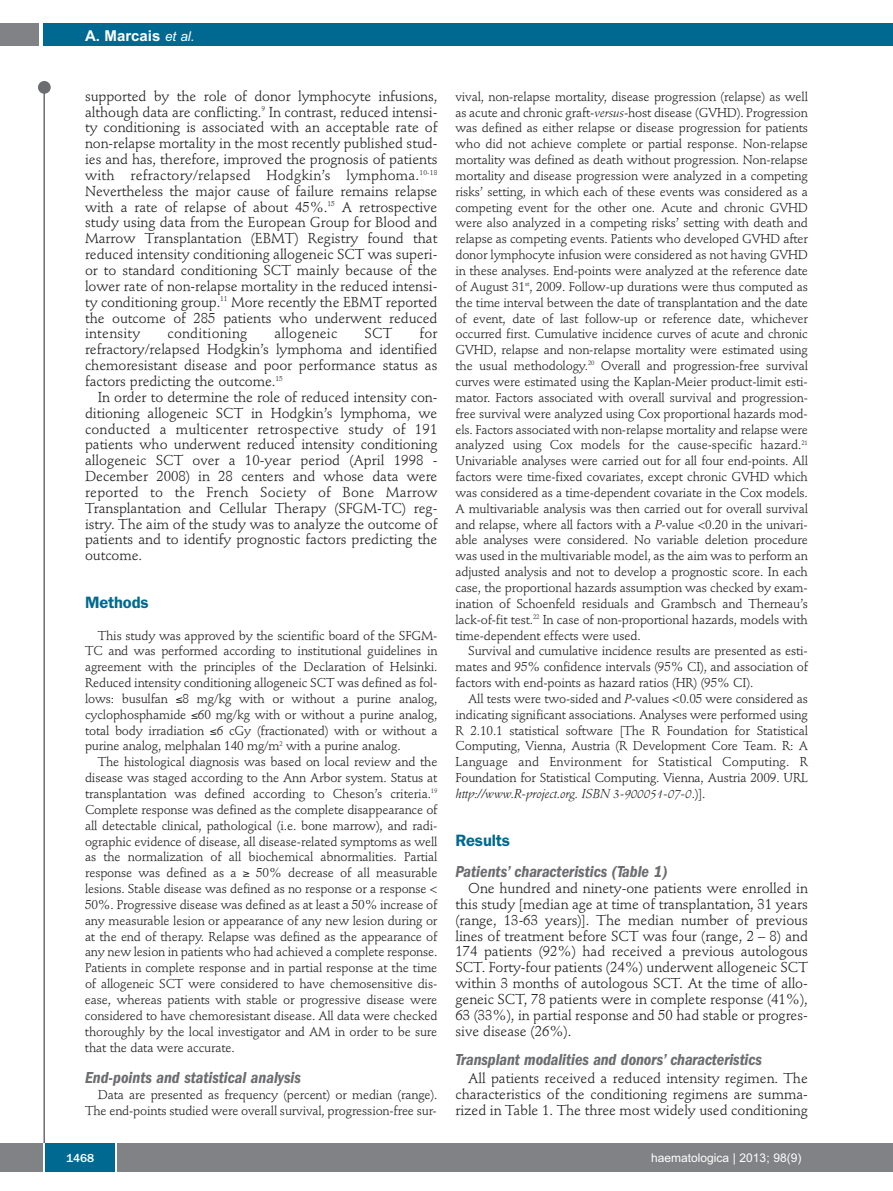
<style>
.page{position:relative;width:893px;height:1191px;background:#fff}
.page>*{position:absolute;margin:0;border:0;box-sizing:border-box;transform-origin:0 0}
.t1{font:italic 600 condensed 16.5px "Franklin Gothic";color:#6c6d70}
.t2{font:600 16.5px "Franklin Gothic";letter-spacing:-.01em;color:#006991}
.t3{font:700 15px "Arial";color:#fff}
.t4{font:14.25px/15.9px "Stempel Schneidler";letter-spacing:-.005em;color:#231f20;text-align:justify}
.t5{font:14.25px "Stempel Schneidler";letter-spacing:.015em;color:#231f20}
.t6{font:12.75px/15.9px "Stempel Schneidler";letter-spacing:-.015em;color:#231f20;text-align:justify}
.t7{font:12px "Arial";color:#fff}
.t8{font:500 12px "Franklin Gothic";color:#fff}
.s1{font-weight:400;font-style:italic;font-size:13.5px}
.s2{font-style:italic}
</style>
<div class="page">
<div style="left:38px;top:81px;width:13px;height:13px;background:#6c6d70;border-radius:50%"></div>
<hr style="left:43px;top:84px;width:2px;height:1061px;background:#6c6d70">
<div style="left:43px;top:23px;width:850px;height:22px;background:#006991"></div>
<div style="left:0;top:23px;width:39px;height:22px;background:#808285"></div>
<div style="left:0;top:1143px;width:893px;height:28px;background:#808285"></div>
<div style="left:45px;top:1143px;width:71px;height:28px;background:#006991"></div>
<hr style="left:43px;top:1143px;width:2px;height:28px;background:#fff">
<svg style="left:116px;top:1143px;width:1px;height:28px"></svg>
<p class="t3" style="left:85px;top:27px;width:111px">A. Marcais <span class="s1">et al.</span></p>
<p class="t4" style="left:85px;top:89px;width:354px">supported by the role of donor lymphocyte infusions, although data are conflicting.<sup>9</sup> In contrast, reduced intensi&shy;ty conditioning is associated with an acceptable rate of non-relapse mortality in the most recently published stud&shy;ies and has, therefore, improved the prognosis of patients with refractory/relapsed Hodgkin’s lymphoma.<sup>10-18<br></sup>Nevertheless the major cause of failure remains relapse with a rate of relapse of about 45%.<sup>15</sup> A retrospective study using data from the European Group for Blood and Marrow Transplantation (EBMT) Registry found that reduced intensity conditioning allogeneic SCT was superi&shy;or to standard conditioning SCT mainly because of the lower rate of non-relapse mortality in the reduced intensi&shy;ty conditioning group.<sup>11</sup> More recently the EBMT reported the outcome of 285 patients who underwent reduced intensity</p>
<p class="t4" style="left:85px;top:327px;width:354px;text-indent:334px">for refractory/relapsed Hodgkin’s lymphoma and identified chemoresistant disease and poor performance status as factors predicting the outcome.<sup>15</sup></p>
<p class="t4" style="left:85px;top:390px;width:354px;text-indent:13px">In order to determine the role of reduced intensity con&shy;ditioning allogeneic SCT in Hodgkin’s lymphoma, we conducted a multicenter retrospective study of 191 patients who underwent reduced intensity conditioning allogeneic SCT over a 10-year period (April 1998 - December 2008) in 28 centers and whose data were reported to the French Society of Bone Marrow Transplantation and Cellular Therapy (SFGM-TC) reg&shy;istry. The aim of the study was to analyze the outcome of patients and to identify prognostic factors predicting the outcome.</p>
<p class="t2" style="left:85px;top:596px;width:65px">Methods</p>
<p class="t6" style="left:85px;top:628px;width:354px;text-indent:13px">This study was approved by the scientific board of the SFGM-TC and was performed according to institutional guidelines in agreement with the principles of the Declaration of Helsinki.<br>Reduced intensity conditioning allogeneic SCT was defined as fol&shy;lows: busulfan ≤8 mg/kg with or without a purine analog, cyclophosphamide ≤60 mg/kg with or without a purine analog, total body irradiation ≤6 cGy (fractionated) with or without a purine analog, melphalan 140 mg/m<sup>2</sup> with a purine analog.</p>
<p class="t6" style="left:85px;top:755px;width:354px;text-indent:13px">The histological diagnosis was based on local review and the disease was staged according to the Ann Arbor system. Status at transplantation was defined according to Cheson’s criteria.<sup>19<br></sup>Complete response was defined as the complete disappearance of all detectable clinical, pathological (i.e. bone marrow), and radi&shy;ographic evidence of disease, all disease-related symptoms as well as the normalization of all biochemical abnormalities. Partial response was defined as a ≥ 50% decrease of all measurable lesions. Stable disease was defined as no response or a response &lt; 50%. Progressive disease was defined as at least a 50% increase of any measurable lesion or appearance of any new lesion during or at the end of therapy. Relapse was defined as the appearance of any new lesion in patients who had achieved a complete response.<br>Patients in complete response and in partial response at the time of allogeneic SCT were considered to have chemosensitive dis&shy;ease, whereas patients with stable or progressive disease were considered to have chemoresistant disease. All data were checked thoroughly by the local investigator and AM in order to be sure that the data were accurate.</p>
<p class="t1" style="left:85px;top:1071px;width:217px">End-points and statistical analysis</p>
<p class="t6" style="left:85px;top:1088px;width:354px;text-align:right">Data are presented as frequency (percent) or median (range).<br>The end-points studied were overall survival, progression-free sur-</p>
<p class="t5" style="left:168px;top:328px;width:81px">conditioning</p>
<p class="t5" style="left:274px;top:328px;width:65px">allogeneic</p>
<p class="t4" style="left:364px;top:327px;width:29px">SCT</p>
<p class="t6" style="left:455px;top:90px;width:354px">vival, non-relapse mortality, disease progression (relapse) as well as acute and chronic graft-<span class="s2">versus</span>-host disease (GVHD). Progression was defined as either relapse or disease progression for patients who did not achieve complete or partial response. Non-relapse mortality was defined as death without progression. Non-relapse mortality and disease progression were analyzed in a competing risks’ setting, in which each of these events was considered as a competing event for the other one. Acute and chronic GVHD were also analyzed in a competing risks’ setting with death and relapse as competing events. Patients who developed GVHD after donor lymphocyte infusion were considered as not having GVHD in these analyses. End-points were analyzed at the reference date of August 31<sup>st</sup>, 2009. Follow-up durations were thus computed as the time interval between the date of transplantation and the date of event, date of last follow-up or reference date, whichever occurred first. Cumulative incidence curves of acute and chronic GVHD, relapse and non-relapse mortality were estimated using the usual methodology.<sup>20</sup> Overall and progression-free survival curves were estimated using the Kaplan-Meier product-limit esti&shy;mator. Factors associated with overall survival and progression&shy;free survival were analyzed using Cox proportional hazards mod&shy;els. Factors associated with non-relapse mortality and relapse were analyzed using Cox models for the cause-specific hazard.<sup>21<br></sup>Univariable analyses were carried out for all four end-points. All factors were time-fixed covariates, except chronic GVHD which was considered as a time-dependent covariate in the Cox models.<br>A multivariable analysis was then carried out for overall survival and relapse, where all factors with a <span class="s2">P</span>-value &lt;0.20 in the univari&shy;able analyses were considered. No variable deletion procedure was used in the multivariable model, as the aim was to perform an adjusted analysis and not to develop a prognostic score. In each case, the proportional hazards assumption was checked by exam&shy;ination of Schoenfeld residuals and Grambsch and Therneau’s lack-of-fit test.<sup>22</sup> In case of non-proportional hazards, models with time-dependent effects were used.</p>
<p class="t6" style="left:455px;top:644px;width:354px;text-indent:13px">Survival and cumulative incidence results are presented as esti&shy;mates and 95% confidence intervals (95% CI), and association of factors with end-points as hazard ratios (HR) (95% CI).</p>
<p class="t6" style="left:455px;top:692px;width:354px;text-indent:13px">All tests were two-sided and <span class="s2">P</span>-values &lt;0.05 were considered as indicating significant associations. Analyses were performed using R 2.10.1 statistical software [The R Foundation for Statistical Computing, Vienna, Austria (R Development Core Team. R: A Language and Environment for Statistical Computing. R Foundation for Statistical Computing. Vienna, Austria 2009. URL <span class="s2">http://www.R-project.org. ISBN 3-900051-07-0</span>.)].</p>
<p class="t2" style="left:455px;top:834px;width:56px">Results</p>
<p class="t1" style="left:455px;top:865px;width:214px">Patients’ characteristics (Table 1)</p>
<p class="t4" style="left:455px;top:881px;width:354px;text-indent:13px">One hundred and ninety-one patients were enrolled in this study [median age at time of transplantation, 31 years (range, 13-63 years)]. The median number of previous lines of treatment before SCT was four (range, 2 – 8) and 174 patients (92%) had received a previous autologous SCT. Forty-four patients (24%) underwent allogeneic SCT within 3 months of autologous SCT. At the time of allo&shy;geneic SCT, 78 patients were in complete response (41%), 63 (33%), in partial response and 50 had stable or progres&shy;sive disease (26%).</p>
<p class="t1" style="left:455px;top:1053px;width:308px">Transplant modalities and donors’ characteristics</p>
<p class="t4" style="left:455px;top:1071px;width:354px;text-indent:13px">All patients received a reduced intensity regimen. The characteristics of the conditioning regimens are summa&shy;rized in Table 1. The three most widely used conditioning</p>
<p class="t8" style="left:66px;top:1150px;width:30px">1468</p>
<p class="t7" style="left:651px;top:1150px;width:152px">haematologica | 2013; 98(9)</p>
</div>
